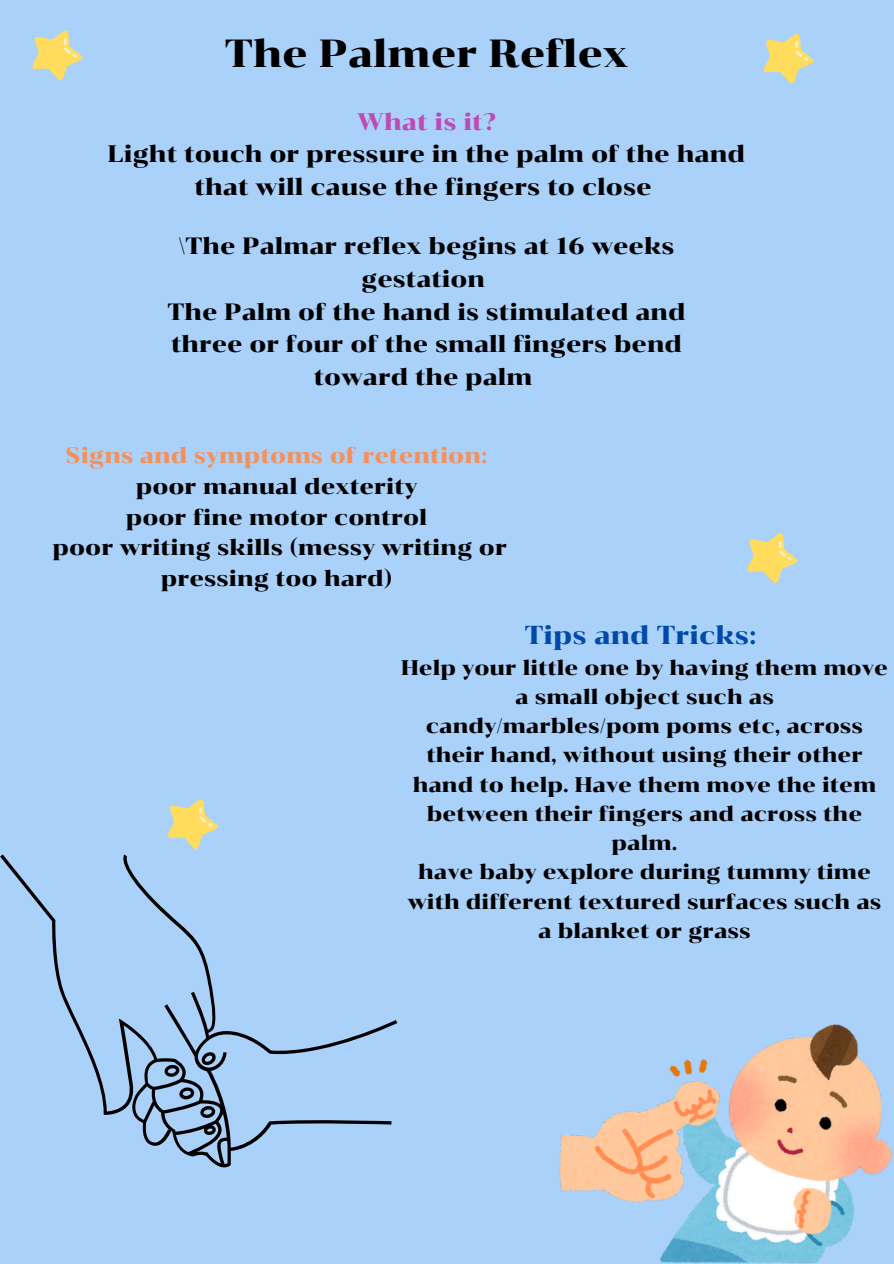
<style>
.page{position:relative;width:894px;height:1264px;background:#fff}
.page>*{position:absolute;margin:0;border:0;box-sizing:border-box;transform-origin:0 0}
.t1{font:39px "Chonburi";color:#000}
.t2{font:25.8px "Chonburi";color:#004aad}
.t3{font:23.7px/32.7px "Chonburi";color:#000;text-align:center}
.t4{font:23.4px/32.7px "Chonburi";color:#000;text-align:center}
.t5{font:22.2px/30.9px "Chonburi";color:#000;text-align:center}
.t6{font:21px/29.2px "Chonburi";color:#000;text-align:center}
.s1{color:#bd4ab5}
.s2{color:#f69059}
</style>
<div class="page">
<div style="left:0;top:0;width:893px;height:1263px;background:#a9d1fa"></div>
<svg style="left:0;top:854px;width:397px;height:313px"></svg>
<svg style="left:164px;top:1064px;width:15px;height:12px"></svg>
<svg style="left:201px;top:1051px;width:16px;height:14px"></svg>
<svg style="left:179px;top:1086px;width:15px;height:13px"></svg>
<svg style="left:200px;top:1105px;width:16px;height:12px"></svg>
<img style="left:559px;top:1024px;width:332px;height:239px">
<svg style="left:764px;top:33px;width:50px;height:51px"></svg>
<svg style="left:747px;top:533px;width:51px;height:50px"></svg>
<svg style="left:168px;top:799px;width:50px;height:50px"></svg>
<svg style="left:32px;top:30px;width:51px;height:51px"></svg>
<h2 class="t1" style="left:225px;top:30px;width:405px">The Palmer Reflex</h2>
<p class="t3" style="left:108px;top:105px;width:638px"><span class="s1">What is it?<br></span>Light touch or pressure in the palm of the hand that will cause the fingers to close</p>
<h2 class="t4" style="left:167px;top:230px;width:519px">\The Palmar reflex begins at 16 weeks gestation<br>The Palm of the hand is stimulated and three or four of the small fingers bend toward the palm</h2>
<p class="t5" style="left:53px;top:439px;width:456px"><span class="s2">Signs and symptoms of retention: </span>poor manual dexterity<br>poor fine motor control<br>poor writing skills (messy writing or pressing too hard)</p>
<h1 class="t2" style="left:524px;top:619px;width:233px">Tips and Tricks:</h1>
<p class="t6" style="left:401px;top:652px;width:488px">Help your little one by having them move a small object such as candy/marbles/pom poms etc, across their hand, without using their other hand to help. Have them move the item between their fingers and across the palm.</p>
<h2 class="t6" style="left:407px;top:857px;width:475px">have baby explore during tummy time with different textured surfaces such as a blanket or grass</h2>
</div>
